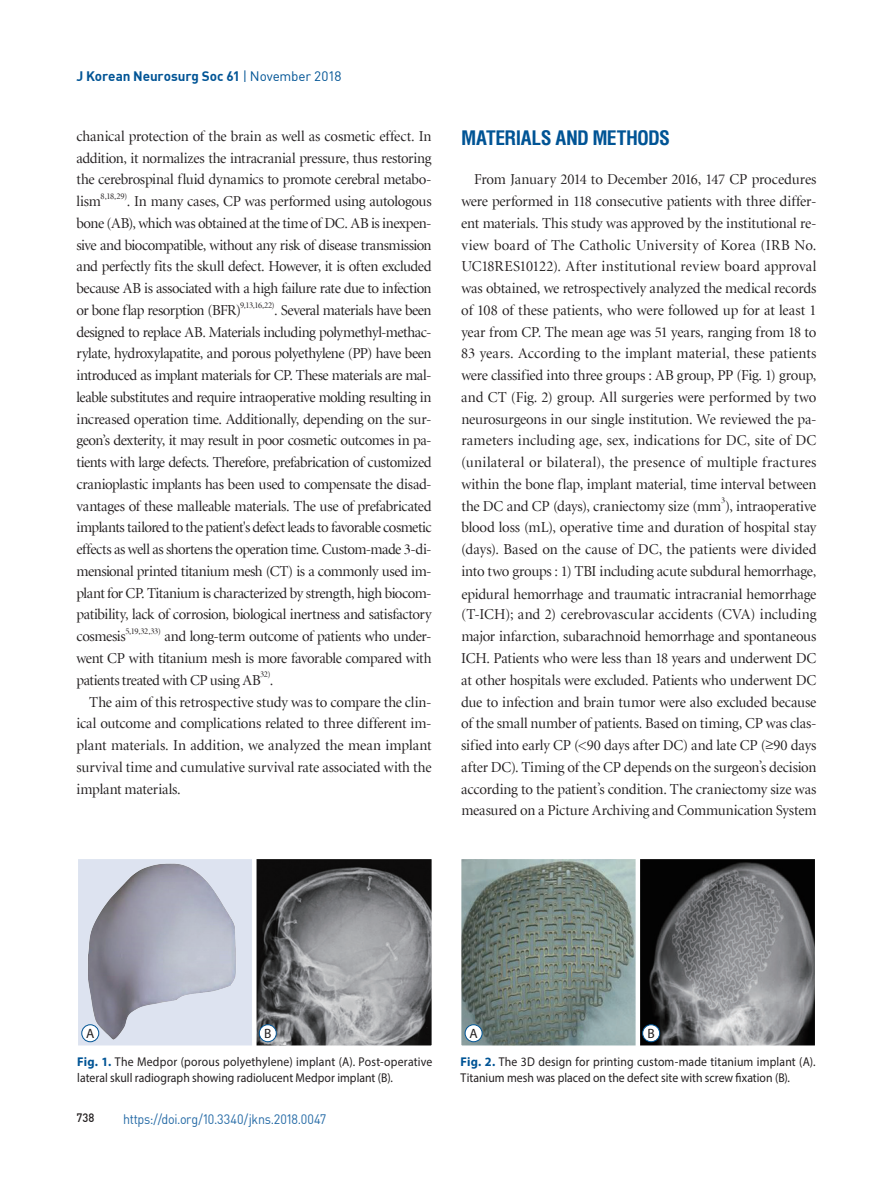
<style>
.page{position:relative;width:893px;height:1191px;background:#fff}
.page>*{position:absolute;margin:0;border:0;box-sizing:border-box;transform-origin:0 0}
.t1{font:700 condensed 19.5px "Helvetica";letter-spacing:-.03em;color:#005495}
.t2{font:15px/21.8px "Minion LT Display";letter-spacing:-.01em;color:#231f20;text-align:justify}
.t3{font:13.5px "DIN";letter-spacing:-.02em;color:#2369a5;scale:.93 1}
.t4{font:700 13.5px "DIN";letter-spacing:-.005em;color:#005495}
.t5{font:13.5px "Myriad Pro";color:#231f20}
.t6{font:12.75px/16.5px "Myriad Pro";letter-spacing:.005em;color:#231f20;scale:.92 1}
.t7{font:12px "Dinmed";color:#231f20;scale:.93 1}
.t8{font:8.7px "Minion LT Display";letter-spacing:-.04em;color:#231f20}
.s1{font-weight:400}
.s2{font-family:"Minion Pro"}
.s3{font-weight:700;color:#005495}
</style>
<div class="page">
<img style="left:80px;top:860px;width:350px;height:184px">
<div style="left:77px;top:857px;width:356px;height:190px;border:2px solid #fff"></div>
<div style="left:82px;top:1024px;width:17px;height:17px;background:#fff;border-radius:50%"></div>
<div style="left:82px;top:1024px;width:17px;height:18px;border:1px solid #005495;border-radius:50%"></div>
<div style="left:259px;top:1024px;width:17px;height:17px;background:#fff;border-radius:50%"></div>
<div style="left:259px;top:1024px;width:18px;height:18px;border:1px solid #005495;border-radius:50%"></div>
<img style="left:463px;top:860px;width:350px;height:184px">
<div style="left:460px;top:857px;width:356px;height:190px;border:2px solid #fff"></div>
<div style="left:465px;top:1024px;width:17px;height:17px;background:#fff;border-radius:50%"></div>
<div style="left:465px;top:1024px;width:17px;height:18px;border:1px solid #005495;border-radius:50%"></div>
<div style="left:643px;top:1024px;width:17px;height:17px;background:#fff;border-radius:50%"></div>
<div style="left:642px;top:1024px;width:18px;height:18px;border:1px solid #005495;border-radius:50%"></div>
<hr style="left:636px;top:858px;width:4px;height:188px;background:#fff">
<div style="left:252px;top:858px;width:5px;height:188px;background:#fff"></div>
<p class="t4" style="left:76px;top:68px;width:266px">J Korean Neurosurg Soc 61 <span class="s1">| November 2018</span></p>
<p class="t2" style="left:76px;top:126px;width:357px">chanical protection of the brain as well as cosmetic effect. In addition, it normalizes the intracranial pressure, thus restoring the cerebrospinal fluid dynamics to promote cerebral metabo&shy;lism</p>
<p class="t8" style="left:101px;top:192px;width:28px">8,18,29)</p>
<p class="t2" style="left:76px;top:191px;width:357px;text-indent:50px">. In many cases, CP was performed using autologous bone (AB), which was obtained at the time of DC. AB is inexpen&shy;sive and biocompatible, without any risk of disease transmission and perfectly fits the skull defect. However, it is often excluded because AB is associated with a high failure rate due to infection or bone flap resorption (BFR)</p>
<p class="t8" style="left:240px;top:300px;width:36px">9,13,16,22)</p>
<p class="t2" style="left:76px;top:300px;width:357px;text-indent:198px">. Several materials have been designed to replace AB. Materials including polymethyl-methac&shy;rylate, hydroxylapatite, and porous polyethylene (PP) have been introduced as implant materials for CP. These materials are mal&shy;leable substitutes and require intraoperative molding resulting in increased operation time. Additionally, depending on the sur&shy;geon’s dexterity, it may result in poor cosmetic outcomes in pa&shy;tients with large defects. Therefore, prefabrica tion of customized cranioplastic implants has been used to compensate the disad&shy;vantages of these malleable materials. The use of prefabrica ted implants tailored to the patient's defect leads to favorable cosmetic effects as well as shortens the operation time. Custom-made 3-di&shy;mensional printed titanium mesh (CT) is a commonly used im&shy;plant for CP. Titanium is characterized by strength, high biocom&shy;patibility, lack of corrosion, biological inertness and satisfactory cosmesis</p>
<p class="t8" style="left:125px;top:627px;width:37px">5,19,32,33)</p>
<p class="t2" style="left:77px;top:626px;width:357px;text-indent:88px">and long-term outcome of patients who under&shy;went CP with titanium mesh is more favorable compared with patients treated with CP using AB</p>
<p class="t8" style="left:260px;top:670px;width:12px">32)</p>
<p class="t2" style="left:270px;top:669px;width:5px">.</p>
<p class="t2" style="left:89px;top:691px;width:344px">The aim of this retrospective study was to compare the clin-</p>
<p class="t2" style="left:76px;top:713px;width:357px">ical outcome and complications related to three different im-</p>
<p class="t2" style="left:77px;top:735px;width:357px">plant materials. In addition, we analyzed the mean implant</p>
<p class="t2" style="left:76px;top:756px;width:357px">survival time and cumulative survival rate associated with the</p>
<p class="t2" style="left:76px;top:778px;width:106px">implant materials.</p>
<p class="t1" style="left:461px;top:125px;width:211px">MATERIALS AND METHODS</p>
<p class="t2" style="left:461px;top:169px;width:357px;text-indent:13px">From January 2014 to December 2016, 147 CP procedures were performed in 118 consecutive patients with three differ&shy;ent materials. This study was approved by the institutional re&shy;view board of The Catholic University of Korea (IRB No.<br>UC18RES10122). After institutional review board approval was obtained, we retrospectively analyzed the medical records of 108 of these patients, who were followed up for at least 1 year from CP. The mean age was 51 years, ranging from 18 to 83 years. According to the implant material, these patients were classified into three groups : AB group, PP (Fig. 1) group, and CT (Fig. 2) group. All surgeries were performed by two neurosurgeons in our single institution. We reviewed the pa&shy;rameters including age, sex, indications for DC, site of DC (unilateral or bilateral), the presence of multiple fractures within the bone flap, implant material, time interval between the DC and CP (days), craniectomy size (mm ), intraoperative</p>
<p class="t8" style="left:721px;top:496px;width:6px">3</p>
<p class="t2" style="left:461px;top:517px;width:357px">blood loss (mL), operative time and duration of hospital stay (days). Based on the cause of DC, the patients were divided into two groups : 1) TBI including acute subdural hemorrhage,</p>
<p class="t2" style="left:461px;top:585px;width:357px;line-height:20.2px">epidural hemorrhage and traumatic intracranial hemorrhage (T-ICH); and 2) cerebrovascular accidents (CVA) including</p>
<p class="t2" style="left:461px;top:626px;width:357px">major infarction, subarachnoid hemorrhage and spontaneous ICH. Patients who were less than 18 years and underwent DC at other hospitals were excluded. Patients who underwent DC due to infection and brain tumor were also excluded because of the small number of patients. Based on timing, CP was clas&shy;sified into early CP (&lt;90 days after DC) and late CP (<span class="s2">≥</span>90 days after DC). Timing of the CP depends on the surgeon’s decision according to the patient’s condition. The craniectomy size was measured on a Picture Archiving and Communication System</p>
<p class="t5" style="left:86px;top:1025px;width:10px">A</p>
<p class="t5" style="left:264px;top:1025px;width:9px">b</p>
<p class="t6" style="left:77px;top:1052px;width:387px"><span class="s3">Fig. 1.</span> The Medpor (porous polyethylene) implant (A). Post-operative lateral skull radiograph showing radiolucent Medpor implant (b).</p>
<p class="t7" style="left:77px;top:1109px;width:21px">738</p>
<p class="t3" style="left:123px;top:1110px;width:220px">https://doi.org/10.3340/jkns.2018.0047</p>
<p class="t5" style="left:469px;top:1025px;width:10px">A</p>
<p class="t5" style="left:647px;top:1025px;width:9px">b</p>
<p class="t6" style="left:461px;top:1052px;width:387px"><span class="s3">Fig. 2.</span> The 3D design for printing custom-made titanium implant (A).<br>Titanium mesh was placed on the defect site with screw fixation (b).</p>
</div>
